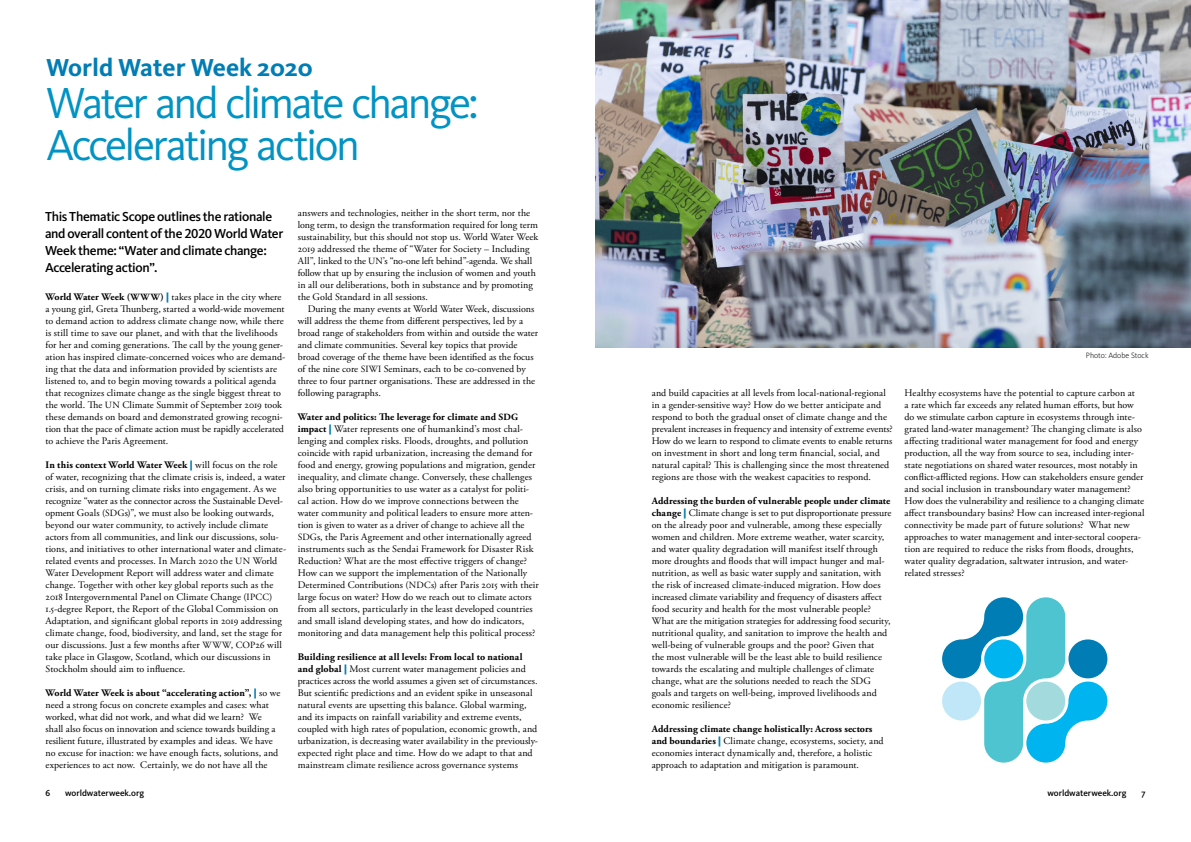
<style>
.page{position:relative;width:1191px;height:842px;background:#fff}
.page>*{position:absolute;margin:0;border:0;box-sizing:border-box;transform-origin:0 0}
.t1{font:45px/42.1px "Kievit OT";letter-spacing:-.06em;color:#0093c3}
.t2{font:700 25.5px "Kievit OT";color:#007db4}
.t3{font:500 13.5px/17px "Kievit OT";letter-spacing:-.03em;color:#000}
.t4{font:10px/12px "Adobe Garamond Pro";letter-spacing:.005em;color:#000}
.t5{font:500 9px "Kievit OT";color:#000}
.t6{font:300 8px "Kievit OT";color:#000}
.s1{font-weight:700}
.s2{font-weight:700;font-size:9.5px}
.s3{font-family:"Kievit OT";font-weight:900;color:#007db4}
.s4{font-size:9.5px}
</style>
<div class="page">
<img style="left:595px;top:0;width:596px;height:347px">
<svg style="left:942px;top:597px;width:165px;height:166px"></svg>
<h2 class="t2" style="left:46px;top:52px;width:268px">World Water Week 2020</h2>
<h1 class="t1" style="left:46px;top:82px;width:434px">Water and climate change:<br>Accelerating action</h1>
<h3 class="t3" style="left:45px;top:208px;width:240px">This Thematic Scope outlines the rationale and overall content of the 2020 World Water Week theme: “Water and climate change:<br>Accelerating action”.</h3>
<p class="t4" style="left:46px;top:291px;width:241px"><span class="s1">World Water Week (</span><span class="s2">WWW</span><span class="s1">)</span> <span class="s3">|</span> takes place in the city where a young girl, Greta Thunberg, started a world-wide movement to demand action to address climate change now, while there is still time to save our planet, and with that the livelihoods for her and coming generations. The call by the young gener&shy;ation has inspired climate-concerned voices who are demand&shy;ing that the data and information provided by scientists are listened to, and to begin moving towards a political agenda that recognizes climate change as the single biggest threat to the world. The <span class="s4">UN</span> Climate Summit of September 2019 took these demands on board and demonstrated growing recogni&shy;tion that the pace of climate action must be rapidly accelerated to achieve the Paris Agreement.</p>
<p class="t4" style="left:46px;top:459px;width:241px"><span class="s1">In this context World Water Week</span> <span class="s3">|</span> will focus on the role of water, recognizing that the climate crisis is, indeed, a water crisis, and on turning climate risks into engagement. As we recognize “water as the connector across the Sustainable Devel&shy;opment Goals (<span class="s4">SDG</span>s)”, we must also be looking outwards, beyond our water community, to actively include climate actors from all communities, and link our discussions, solu&shy;tions, and initiatives to other international water and climate&shy;related events and processes. In March 2020 the <span class="s4">UN</span> World Water Development Report will address water and climate change. Together with other key global reports such as the 2018 Intergovernmental Panel on Climate Change (<span class="s4">IPCC</span>)<br>1.5-degree Report, the Report of the Global Commission on Adaptation, and significant global reports in 2019 addressing climate change, food, biodiversity, and land, set the stage for our discussions. Just a few months after <span class="s4">WWW</span>, <span class="s4">COP</span>26 will take place in Glasgow, Scotland, which our discussions in Stockholm should aim to influence.</p>
<p class="t4" style="left:46px;top:687px;width:236px"><span class="s1">World Water Week is about “accelerating action”,</span> <span class="s3">|</span> so we need a strong focus on concrete examples and cases: what worked, what did not work, and what did we learn? We shall also focus on innovation and science towards building a resilient future, illustrated by examples and ideas. We have no excuse for inaction: we have enough facts, solutions, and experiences to act now. Certainly, we do not have all the</p>
<p class="t4" style="left:298px;top:207px;width:242px">answers and technologies, neither in the short term, nor the long term, to design the transformation required for long term sustainability, but this should not stop us. World Water Week 2019 addressed the theme of “Water for Society – Including All”, linked to the <span class="s4">UN</span>’s “no-one left behind”-agenda. We shall follow that up by ensuring the inclusion of women and youth in all our deliberations, both in substance and by promoting the Gold Standard in all sessions.</p>
<p class="t4" style="left:298px;top:303px;width:242px;text-indent:10px">During the many events at World Water Week, discussions will address the theme from different perspectives, led by a broad range of stakeholders from within and outside the water and climate communities. Several key topics that provide broad coverage of the theme have been identified as the focus of the nine core <span class="s4">SIWI</span> Seminars, each to be co-convened by three to four partner organisations. These are addressed in the following paragraphs.</p>
<p class="t4" style="left:298px;top:411px;width:243px"><span class="s1">Water and politics: The leverage for climate and</span> <span class="s2">SDG </span><span class="s1">impact</span> <span class="s3">|</span> Water represents one of humankind’s most chal&shy;lenging and complex risks. Floods, droughts, and pollution coincide with rapid urbanization, increasing the demand for food and energy, growing populations and migration, gender inequality, and climate change. Conversely, these challenges also bring opportunities to use water as a catalyst for politi&shy;cal action. How do we improve connections between the water community and political leaders to ensure more atten&shy;tion is given to water as a driver of change to achieve all the <span class="s4">SDG</span>s, the Paris Agreement and other internationally agreed instruments such as the Sendai Framework for Disaster Risk Reduction? What are the most effective triggers of change?<br>How can we support the implementation of the Nationally Determined Contributions (<span class="s4">NDC</span>s) after Paris 2015 with their large focus on water? How do we reach out to climate actors from all sectors, particularly in the least developed countries and small island developing states, and how do indicators, monitoring and data management help this political process?</p>
<p class="t4" style="left:298px;top:651px;width:241px"><span class="s1">Building resilience at all levels: From local to national and global</span> <span class="s3">|</span> Most current water management policies and practices across the world assumes a given set of circumstances.<br>But scientific predictions and an evident spike in unseasonal natural events are upsetting this balance. Global warming, and its impacts on rainfall variability and extreme events, coupled with high rates of population, economic growth, and urbanization, is decreasing water availability in the previously&shy;expected right place and time. How do we adapt to that and mainstream climate resilience across governance systems</p>
<p class="t4" style="left:651px;top:387px;width:242px">and build capacities at all levels from local-national-regional in a gender-sensitive way? How do we better anticipate and respond to both the gradual onset of climate change and the prevalent increases in frequency and intensity of extreme events?<br>How do we learn to respond to climate events to enable returns on investment in short and long term financial, social, and natural capital? This is challenging since the most threatened regions are those with the weakest capacities to respond.</p>
<p class="t4" style="left:651px;top:495px;width:241px"><span class="s1">Addressing the burden of vulnerable people under climate change</span> <span class="s3">|</span> Climate change is set to put disproportionate pressure on the already poor and vulnerable, among these especially women and children. More extreme weather, water scarcity, and water quality degradation will manifest itself through more droughts and floods that will impact hunger and mal&shy;nutrition, as well as basic water supply and sanitation, with the risk of increased climate-induced migration. How does increased climate variability and frequency of disasters affect food security and health for the most vulnerable people?<br>What are the mitigation strategies for addressing food security, nutritional quality, and sanitation to improve the health and well-being of vulnerable groups and the poor? Given that<br>the most vulnerable will be the least able to build resilience towards the escalating and multiple challenges of climate change, what are the solutions needed to reach the SDG goals and targets on well-being, improved livelihoods and economic resilience?</p>
<p class="t4" style="left:651px;top:723px;width:233px"><span class="s1">Addressing climate change holistically: Across sectors and boundaries</span> <span class="s3">|</span> Climate change, ecosystems, society, and economies interact dynamically and, therefore, a holistic approach to adaptation and mitigation is paramount.</p>
<p class="t6" style="left:1085px;top:351px;width:64px">Photo: Adobe Stock</p>
<p class="t4" style="left:904px;top:387px;width:241px">Healthy ecosystems have the potential to capture carbon at<br>a rate which far exceeds any related human efforts, but how do we stimulate carbon capture in ecosystems through inte&shy;grated land-water management? The changing climate is also affecting traditional water management for food and energy production, all the way from source to sea, including inter&shy;state negotiations on shared water resources, most notably in conflict-afflicted regions. How can stakeholders ensure gender and social inclusion in transboundary water management?<br>How does the vulnerability and resilience to a changing climate affect transboundary basins? How can increased inter-regional connectivity be made part of future solutions? What new approaches to water management and inter-sectoral coopera&shy;tion are required to reduce the risks from floods, droughts, water quality degradation, saltwater intrusion, and water&shy;related stresses?</p>
<p class="t5" style="left:45px;top:788px;width:6px">6</p>
<p class="t5" style="left:65px;top:788px;width:81px">worldwaterweek.org</p>
<p class="t5" style="left:1047px;top:788px;width:81px">worldwaterweek.org</p>
<p class="t5" style="left:1141px;top:788px;width:6px">7</p>
</div>
